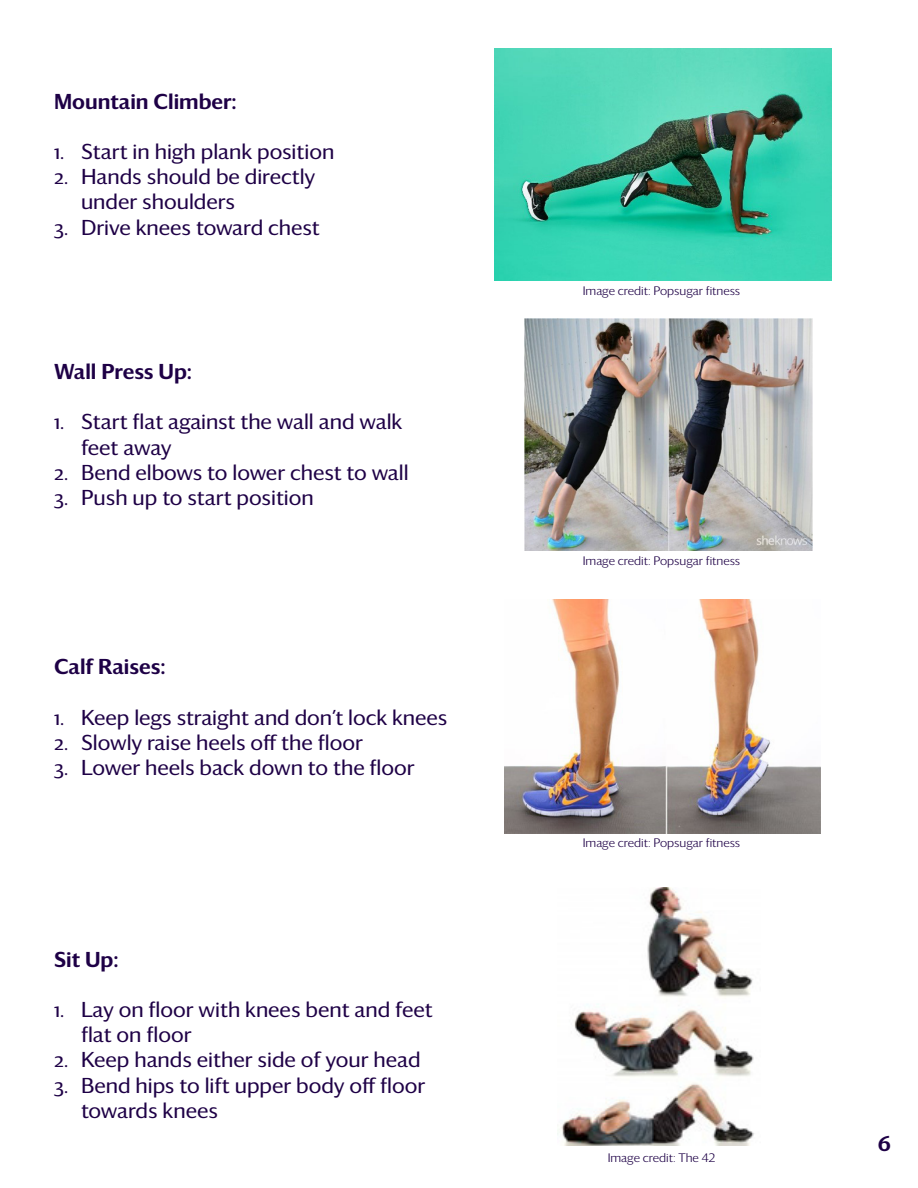
<style>
.page{position:relative;width:918px;height:1188px;background:#fff}
.page>*{position:absolute;margin:0;border:0;box-sizing:border-box;transform-origin:0 0}
.t1{font:21px/25.2px "Darby Sans";color:#1e0046}
.t2{font:500 21px "Darby Sans";color:#1e0046}
.t3{font:300 12px "Darby Sans";color:#1e0046}
</style>
<div class="page">
<img style="left:494px;top:49px;width:338px;height:231px">
<img style="left:524px;top:318px;width:289px;height:233px">
<img style="left:505px;top:600px;width:315px;height:234px">
<img style="left:557px;top:887px;width:197px;height:259px">
<p class="t2" style="left:54px;top:86px;width:184px">Mountain Climber:</p>
<p class="t1" style="left:54px;top:138px;width:282px">1. Start in high plank position</p>
<p class="t1" style="left:81px;top:163px;width:236px;text-indent:-27px">2. Hands should be directly under shoulders</p>
<p class="t1" style="left:54px;top:214px;width:267px">3. Drive knees toward chest</p>
<p class="t2" style="left:54px;top:356px;width:140px">Wall Press Up:</p>
<p class="t1" style="left:81px;top:409px;width:323px;text-indent:-27px">1. Start flat against the wall and walk feet away</p>
<p class="t1" style="left:54px;top:459px;width:356px">2. Bend elbows to lower chest to wall</p>
<p class="t1" style="left:54px;top:484px;width:261px">3. Push up to start position</p>
<p class="t2" style="left:54px;top:651px;width:113px">Calf Raises:</p>
<p class="t1" style="left:54px;top:704px;width:395px">1. Keep legs straight and don’t lock knees</p>
<p class="t1" style="left:54px;top:729px;width:310px">2. Slowly raise heels off the floor</p>
<p class="t1" style="left:54px;top:754px;width:362px">3. Lower heels back down to the floor</p>
<p class="t2" style="left:54px;top:943px;width:66px">Sit Up:</p>
<p class="t1" style="left:81px;top:996px;width:353px;text-indent:-27px">1. Lay on floor with knees bent and feet flat on floor</p>
<p class="t1" style="left:54px;top:1047px;width:368px">2. Keep hands either side of your head</p>
<p class="t1" style="left:81px;top:1072px;width:346px;text-indent:-27px">3. Bend hips to lift upper body off floor towards knees</p>
<p class="t3" style="left:583px;top:283px;width:159px">Image credit: Popsugar fitness</p>
<p class="t3" style="left:583px;top:552px;width:159px">Image credit: Popsugar fitness</p>
<p class="t3" style="left:583px;top:835px;width:159px">Image credit: Popsugar fitness</p>
<p class="t3" style="left:608px;top:1149px;width:109px">Image credit: The 42</p>
<p class="t2" style="left:878px;top:1127px;width:15px">6</p>
</div>
